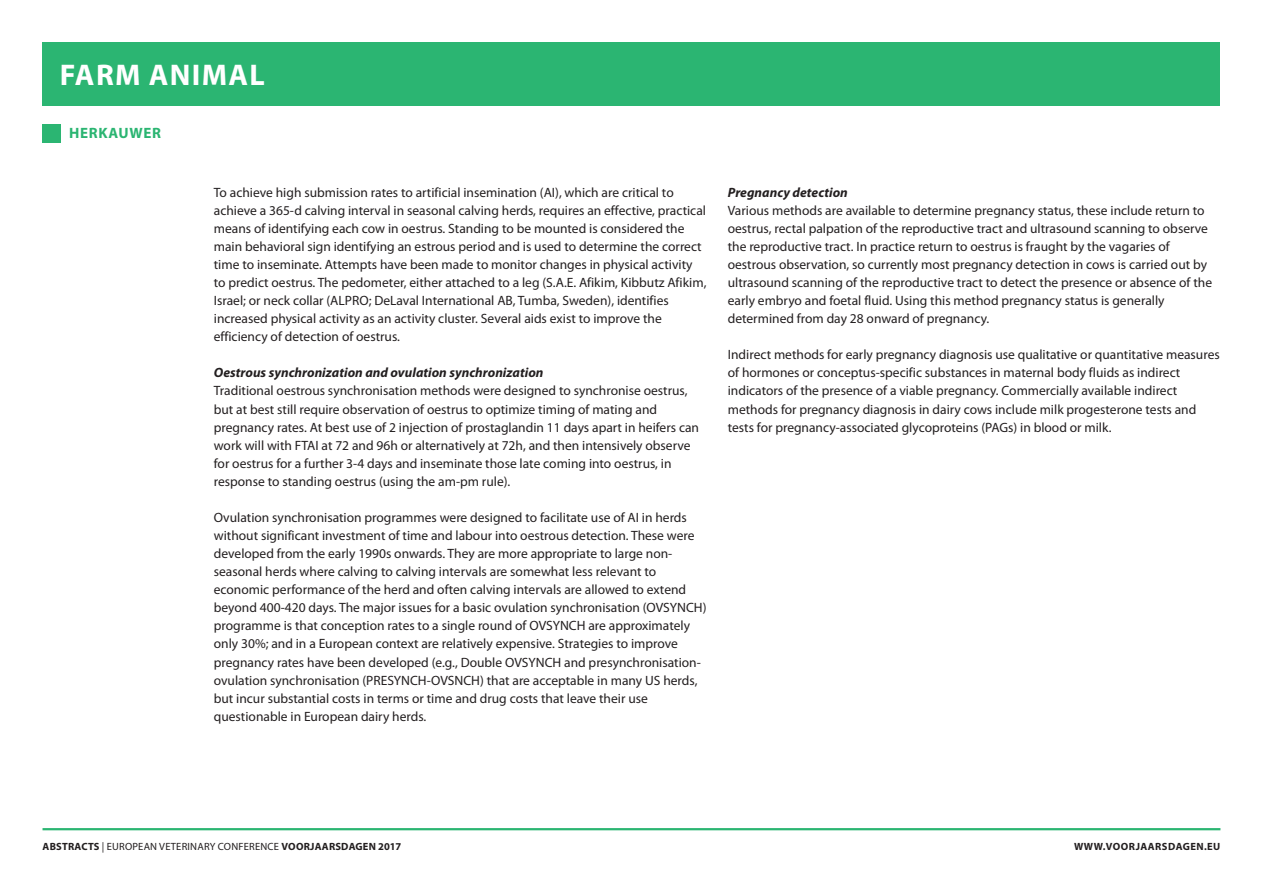
<style>
.page{position:relative;width:1263px;height:893px;background:#fff}
.page>*{position:absolute;margin:0;border:0;box-sizing:border-box;transform-origin:0 0}
.t1{font:700 30px "Myriad Pro";letter-spacing:.045em;color:#fff}
.t2{font:700 15px "Myriad Pro";letter-spacing:.045em;color:#2bb572}
._01_Platte_tekst{font:13.5px/18px "Myriad Pro";color:#231f20}
._03_Tussenkop{font:italic 700 13.5px "Myriad Pro";color:#231f20}
.t3{font:10.5px "Myriad Pro";letter-spacing:.02em;color:#231f20}
.t4{font:700 10.5px "Myriad Pro";letter-spacing:.045em;color:#231f20}
.s1{font-weight:700}
</style>
<div class="page">
<div style="left:43px;top:43px;width:1177px;height:63px;background:#2bb572"></div>
<hr style="left:43px;top:828px;width:1177px;height:2px;background:#2bb572">
<div style="left:43px;top:124px;width:18px;height:18px;background:#2bb572"></div>
<hr style="left:1262px;top:43px;width:1px;height:31px;background:#ed028c">
<h1 class="t1" style="left:60px;top:58px;width:206px">FARM ANIMAL</h1>
<p class="t2" style="left:69px;top:125px;width:93px">HERKAUWER</p>
<p class="_01_Platte_tekst" style="left:214px;top:183px;width:494px">To achieve high submission rates to artificial insemination (AI), which are critical to achieve a 365-d calving interval in seasonal calving herds, requires an effective, practical means of identifying each cow in oestrus. Standing to be mounted is considered the main behavioral sign identifying an estrous period and is used to determine the correct time to inseminate. Attempts have been made to monitor changes in physical activity to predict oestrus. The pedometer, either attached to a leg (S.A.E. Afikim, Kibbutz Afikim, Israel; or neck collar (ALPRO; DeLaval International AB, Tumba, Sweden), identifies increased physical activity as an activity cluster. Several aids exist to improve the efficiency of detection of oestrus.</p>
<p class="_03_Tussenkop" style="left:214px;top:365px;width:331px">Oestrous synchronization and ovulation synchronization</p>
<p class="_01_Platte_tekst" style="left:214px;top:382px;width:487px">Traditional oestrous synchronisation methods were designed to synchronise oestrus, but at best still require observation of oestrus to optimize timing of mating and pregnancy rates. At best use of 2 injection of prostaglandin 11 days apart in heifers can work will with FTAI at 72 and 96h or alternatively at 72h, and then intensively observe for oestrus for a further 3-4 days and inseminate those late coming into oestrus, in response to standing oestrus (using the am-pm rule).</p>
<p class="_01_Platte_tekst" style="left:214px;top:509px;width:494px">Ovulation synchronisation programmes were designed to facilitate use of AI in herds without significant investment of time and labour into oestrous detection. These were developed from the early 1990s onwards. They are more appropriate to large non&shy;seasonal herds where calving to calving intervals are somewhat less relevant to economic performance of the herd and often calving intervals are allowed to extend beyond 400-420 days. The major issues for a basic ovulation synchronisation (OVSYNCH) programme is that conception rates to a single round of OVSYNCH are approximately only 30%; and in a European context are relatively expensive. Strategies to improve pregnancy rates have been developed (e.g., Double OVSYNCH and presynchronisation&shy;ovulation synchronisation (PRESYNCH-OVSNCH) that are acceptable in many US herds, but incur substantial costs in terms or time and drug costs that leave their use questionable in European dairy herds.</p>
<p class="_03_Tussenkop" style="left:728px;top:185px;width:122px">Pregnancy detection</p>
<p class="_01_Platte_tekst" style="left:728px;top:201px;width:486px">Various methods are available to determine pregnancy status, these include return to oestrus, rectal palpation of the reproductive tract and ultrasound scanning to observe the reproductive tract. In practice return to oestrus is fraught by the vagaries of oestrous observation, so currently most pregnancy detection in cows is carried out by ultrasound scanning of the reproductive tract to detect the presence or absence of the early embryo and foetal fluid. Using this method pregnancy status is generally determined from day 28 onward of pregnancy.</p>
<p class="_01_Platte_tekst" style="left:728px;top:346px;width:493px">Indirect methods for early pregnancy diagnosis use qualitative or quantitative measures of hormones or conceptus-specific substances in maternal body fluids as indirect indicators of the presence of a viable pregnancy. Commercially available indirect methods for pregnancy diagnosis in dairy cows include milk progesterone tests and tests for pregnancy-associated glycoproteins (PAGs) in blood or milk.</p>
<p class="t3" style="left:43px;top:841px;width:360px"><span class="s1">ABSTRACTS</span> | EUROPEAN VETERINARY CONFERENCE <span class="s1">VOORJAARSDAGEN 2017</span></p>
<p class="t4" style="left:1074px;top:841px;width:148px">WWW.VOORJAARSDAGEN.EU</p>
</div>
